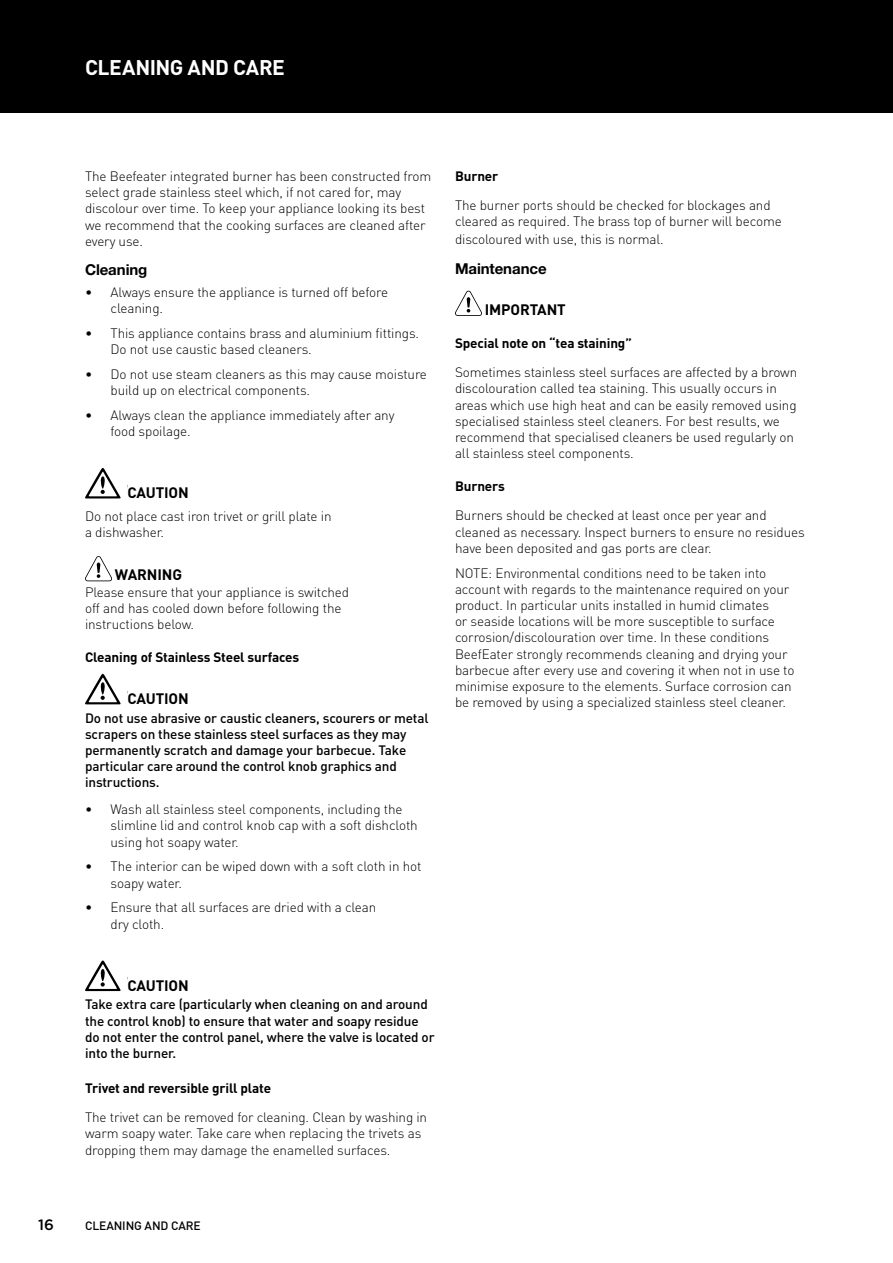
<style>
.page{position:relative;width:893px;height:1263px;background:#fff}
.page>*{position:absolute;margin:0;border:0;box-sizing:border-box;transform-origin:0 0}
.t1{font:700 21px "DIN";letter-spacing:-.02em;color:#fff}
.t2{font:18px "Westinghouse Gothic Bk";color:#000}
.t3{font:700 15px "DIN";letter-spacing:-.01em;color:#000}
.t4{font:700 15px "Helvetica Neue LT Std";letter-spacing:-.005em;color:#000}
.t5{font:500 15px "Gotham";color:#000}
.t6{font:300 13.5px/16.2px "DIN";letter-spacing:-.01em;color:#000}
.t7{font:500 13.5px/16.2px "DIN";letter-spacing:-.01em;color:#000}
.t8{font:700 13.5px "DIN";letter-spacing:-.01em;color:#000}
.t9{font:500 12px "DIN";letter-spacing:-.01em;color:#000}
</style>
<div class="page">
<div style="left:0;top:0;width:893px;height:113px;background:#000"></div>
<svg style="left:85px;top:468px;width:36px;height:30px"></svg>
<svg style="left:85px;top:556px;width:27px;height:25px"></svg>
<svg style="left:85px;top:674px;width:36px;height:30px"></svg>
<svg style="left:85px;top:960px;width:36px;height:31px"></svg>
<svg style="left:455px;top:291px;width:27px;height:25px"></svg>
<h1 class="t1" style="left:85px;top:54px;width:201px">CLEANING AND CARE</h1>
<p class="t6" style="left:85px;top:168px;width:348px">The Beefeater integrated burner has been constructed from select grade stainless steel which, if not cared for, may discolour over time. To keep your appliance looking its best we recommend that the cooking surfaces are cleaned after every use.</p>
<p class="t4" style="left:85px;top:261px;width:64px">Cleaning</p>
<p class="t6" style="left:111px;top:284px;width:279px;text-indent:-26px">• Always ensure the appliance is turned off before cleaning.</p>
<p class="t6" style="left:111px;top:325px;width:307px;text-indent:-26px">• This appliance contains brass and aluminium fittings.<br>Do not use caustic based cleaners.</p>
<p class="t6" style="left:111px;top:366px;width:318px;text-indent:-26px">• Do not use steam cleaners as this may cause moisture build up on electrical components.</p>
<p class="t6" style="left:111px;top:407px;width:285px;text-indent:-26px">• Always clean the appliance immediately after any food spoilage.</p>
<h2 class="t2" style="left:128px;top:482px;width:62px">WARNING</h2>
<p class="t6" style="left:85px;top:508px;width:248px">Do not place cast iron trivet or grill plate in a dishwasher.</p>
<p class="t3" style="left:115px;top:565px;width:69px">WARNING</p>
<p class="t6" style="left:85px;top:583px;width:266px">Please ensure that your appliance is switched off and has cooled down before following the instructions below.</p>
<p class="t8" style="left:85px;top:648px;width:216px">Cleaning of Stainless Steel surfaces</p>
<p class="t3" style="left:127px;top:689px;width:63px">CAUTION</p>
<p class="t3" style="left:127px;top:483px;width:63px">CAUTION</p>
<h2 class="t2" style="left:128px;top:688px;width:62px">WARNING</h2>
<p class="t7" style="left:85px;top:709px;width:345px">Do not use abrasive or caustic cleaners, scourers or metal scrapers on these stainless steel surfaces as they may permanently scratch and damage your barbecue. Take particular care around the control knob graphics and instructions.</p>
<p class="t6" style="left:111px;top:801px;width:309px;text-indent:-26px">• Wash all stainless steel components, including the slimline lid and control knob cap with a soft dishcloth using hot soapy water.</p>
<p class="t6" style="left:111px;top:858px;width:312px;text-indent:-26px">• The interior can be wiped down with a soft cloth in hot soapy water.</p>
<p class="t6" style="left:111px;top:899px;width:267px;text-indent:-26px">• Ensure that all surfaces are dried with a clean dry cloth.</p>
<h2 class="t2" style="left:128px;top:975px;width:62px">WARNING</h2>
<p class="t7" style="left:85px;top:996px;width:351px">Take extra care (particularly when cleaning on and around the control knob) to ensure that water and soapy residue do not enter the control panel, where the valve is located or into the burner.</p>
<p class="t8" style="left:85px;top:1079px;width:188px">Trivet and reversible grill plate</p>
<p class="t6" style="left:85px;top:1109px;width:344px">The trivet can be removed for cleaning. Clean by washing in warm soapy water. Take care when replacing the trivets as dropping them may damage the enamelled surfaces.</p>
<p class="t3" style="left:127px;top:976px;width:63px">CAUTION</p>
<p class="t8" style="left:455px;top:168px;width:45px">Burner</p>
<p class="t6" style="left:455px;top:197px;width:328px">The burner ports should be checked for blockages and cleared as required. The brass top of burner will become</p>
<p class="t6" style="left:455px;top:231px;width:208px">discoloured with use, this is normal.</p>
<p class="t4" style="left:455px;top:259px;width:93px">Maintenance</p>
<p class="t3" style="left:485px;top:300px;width:82px">IMPORTANT</p>
<p class="t8" style="left:455px;top:335px;width:178px">Special note on “tea staining”</p>
<p class="t6" style="left:455px;top:364px;width:344px">Sometimes stainless steel surfaces are affected by a brown discolouration called tea staining. This usually occurs in areas which use high heat and can be easily removed using specialised stainless steel cleaners. For best results, we recommend that specialised cleaners be used regularly on all stainless steel components.</p>
<p class="t8" style="left:455px;top:478px;width:51px">Burners</p>
<p class="t6" style="left:455px;top:507px;width:351px">Burners should be checked at least once per year and cleaned as necessary. Inspect burners to ensure no residues have been deposited and gas ports are clear.</p>
<p class="t6" style="left:455px;top:564px;width:341px">NOTE: Environmental conditions need to be taken into account with regards to the maintenance required on your product. In particular units installed in humid climates<br>or seaside locations will be more susceptible to surface corrosion/discolouration over time. In these conditions BeefEater strongly recommends cleaning and drying your barbecue after every use and covering it when not in use to minimise exposure to the elements. Surface corrosion can be removed by using a specialized stainless steel cleaner.</p>
<p class="t5" style="left:38px;top:1215px;width:17px">16</p>
<p class="t9" style="left:85px;top:1218px;width:117px">CLEANING AND CARE</p>
</div>
